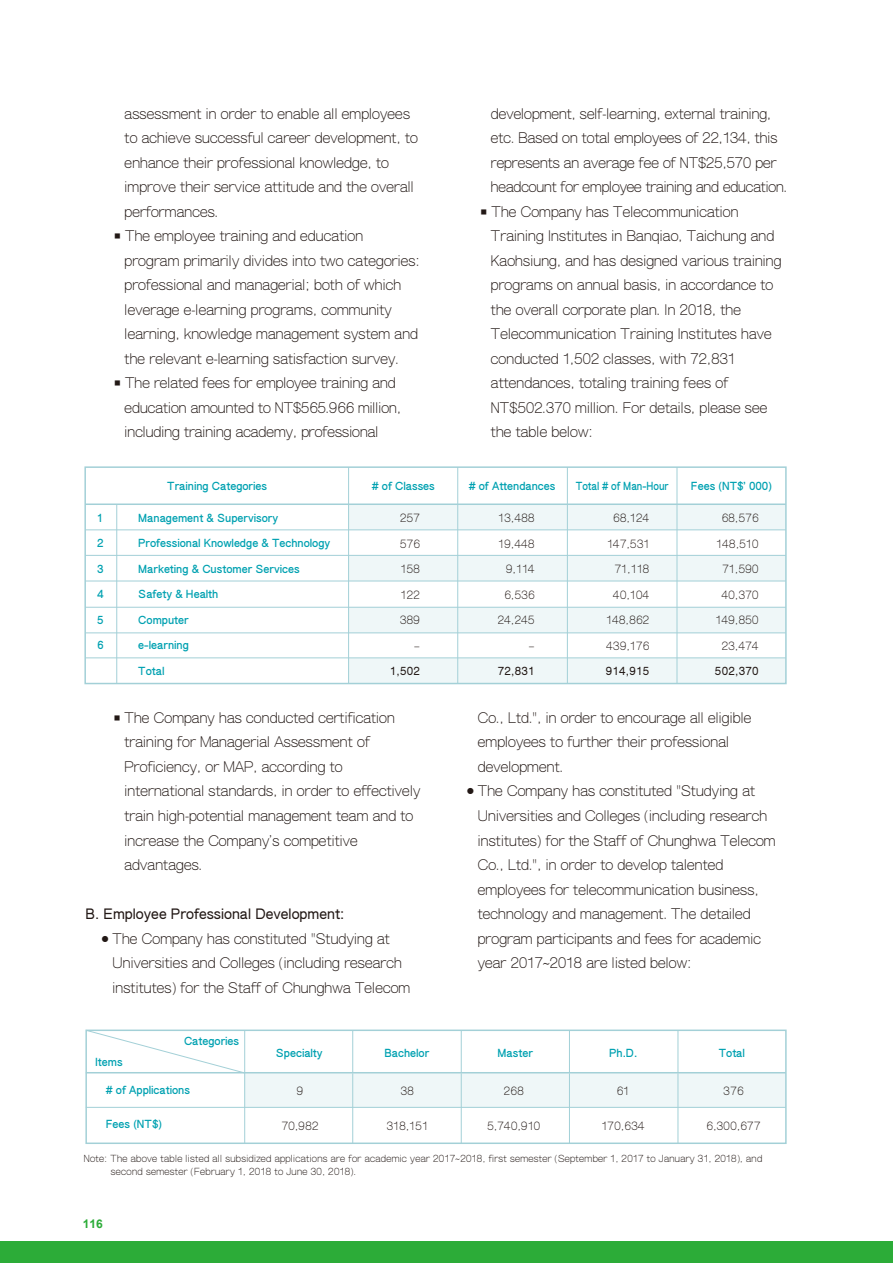
<style>
.page{position:relative;width:893px;height:1263px;background:#fff}
.page>*{position:absolute;margin:0;border:0;box-sizing:border-box;transform-origin:0 0}
.t1{font:300 13.5px/24.6px "AR Gothic 1";color:#221815}
.t2{font:700 13.5px "AR Gothic 1";color:#221815}
.t3{font:700 12px "Arial";color:#2cac38}
.t4{font:800 10.5px "AR Gothic 1";color:#00a1b1}
.t5{font:300 10.5px "AR Gothic 1";letter-spacing:.025em;color:#221815}
.t6{font:700 10.5px "AR Gothic 1";letter-spacing:.025em;color:#221815}
.t7{font:800 10.5px "AR Gothic 1";color:#00a1b1;scale:.9 1}
.t8{font:300 10.5px "AR Gothic 1";letter-spacing:.025em;color:#221815;scale:2 1}
.t9{font:300 9px/13.5px "AR Gothic 1";letter-spacing:.02em;color:#221815}
</style>
<div class="page">
<div style="left:245px;top:1073px;width:541px;height:34px;background:#eff7f8"></div>
<hr style="left:244px;top:1073px;width:1px;height:70px;background:#a3d0d7">
<hr style="left:678px;top:1030px;width:1px;height:43px;background:#a3d0d7">
<hr style="left:461px;top:1030px;width:1px;height:43px;background:#a3d0d7">
<hr style="left:352px;top:1030px;width:1px;height:43px;background:#a3d0d7">
<hr style="left:569px;top:1030px;width:1px;height:43px;background:#a3d0d7">
<hr style="left:678px;top:1073px;width:1px;height:71px;background:#a3d0d7">
<hr style="left:352px;top:1073px;width:1px;height:71px;background:#a3d0d7">
<hr style="left:461px;top:1073px;width:1px;height:71px;background:#a3d0d7">
<hr style="left:569px;top:1073px;width:1px;height:71px;background:#a3d0d7">
<svg style="left:88px;top:1032px;width:158px;height:42px"></svg>
<div style="left:85px;top:1029px;width:702px;height:115px;border:2px solid #a3d0d7"></div>
<hr style="left:86px;top:1107px;width:700px;height:1px;background:#a3d0d7">
<hr style="left:86px;top:1072px;width:700px;height:1px;background:#a3d0d7">
<div style="left:349px;top:504px;width:437px;height:26px;background:#eff7f8"></div>
<div style="left:349px;top:555px;width:437px;height:26px;background:#eff7f8"></div>
<div style="left:349px;top:607px;width:437px;height:26px;background:#eff7f8"></div>
<div style="left:349px;top:658px;width:437px;height:25px;background:#eff7f8"></div>
<hr style="left:85px;top:529px;width:701px;height:1px;background:#a3d0d7">
<hr style="left:85px;top:503px;width:701px;height:2px;background:#a3d0d7">
<hr style="left:85px;top:555px;width:701px;height:1px;background:#a3d0d7">
<hr style="left:85px;top:581px;width:701px;height:1px;background:#a3d0d7">
<hr style="left:85px;top:607px;width:701px;height:1px;background:#a3d0d7">
<hr style="left:85px;top:632px;width:701px;height:1px;background:#a3d0d7">
<hr style="left:85px;top:657px;width:701px;height:1px;background:#a3d0d7">
<div style="left:84px;top:466px;width:703px;height:218px;border:2px solid #a3d0d7"></div>
<hr style="left:348px;top:467px;width:1px;height:216px;background:#a3d0d7">
<hr style="left:677px;top:467px;width:1px;height:216px;background:#a3d0d7">
<hr style="left:567px;top:467px;width:1px;height:216px;background:#a3d0d7">
<hr style="left:457px;top:467px;width:1px;height:216px;background:#a3d0d7">
<hr style="left:116px;top:504px;width:1px;height:179px;background:#a3d0d7">
<div style="left:0;top:1242px;width:893px;height:21px;background:#2cac38"></div>
<p class="t1" style="left:125px;top:102px;width:295px">assessment in order to enable all employees to achieve successful career development, to enhance their professional knowledge, to improve their service attitude and the overall performances.</p>
<p class="t1" style="left:125px;top:225px;width:297px;text-indent:-10px"><sup>■</sup> The employee training and education program primarily divides into two categories: professional and managerial; both of which leverage e-learning programs, community learning, knowledge management system and the relevant e-learning satisfaction survey.</p>
<p class="t1" style="left:125px;top:372px;width:278px;text-indent:-10px"><sup>■</sup> The related fees for employee training and education amounted to NT$565.966 million, including training academy, professional</p>
<p class="t1" style="left:491px;top:102px;width:298px">development, self-learning, external training, etc. Based on total employees of 22,134, this represents an average fee of NT$25,570 per headcount for employee training and education.</p>
<p class="t1" style="left:491px;top:200px;width:292px;text-indent:-10px"><sup>■</sup> The Company has Telecommunication Training Institutes in Banqiao, Taichung and Kaohsiung, and has designed various training programs on annual basis, in accordance to the overall corporate plan. In 2018, the Telecommunication Training Institutes have conducted 1,502 classes, with 72,831 attendances, totaling training fees of NT$502.370 million. For details, please see the table below:</p>
<p class="t4" style="left:167px;top:482px;width:101px">Training Categories</p>
<p class="t4" style="left:372px;top:482px;width:65px"># of Classes</p>
<p class="t4" style="left:469px;top:482px;width:88px"># of Attendances</p>
<p class="t7" style="left:576px;top:482px;width:105px">Total # of Man-Hour</p>
<p class="t4" style="left:691px;top:482px;width:83px">Fees (NT$' 000)</p>
<p class="t4" style="left:97px;top:513px;width:7px">1</p>
<p class="t4" style="left:138px;top:513px;width:142px">Management &amp; Supervisory</p>
<p class="t4" style="left:97px;top:539px;width:8px">2</p>
<p class="t4" style="left:138px;top:539px;width:194px">Professional Knowledge &amp; Technology</p>
<p class="t4" style="left:97px;top:564px;width:8px">3</p>
<p class="t4" style="left:138px;top:564px;width:163px">Marketing &amp; Customer Services</p>
<p class="t4" style="left:97px;top:590px;width:8px">4</p>
<p class="t4" style="left:138px;top:590px;width:82px">Safety &amp; Health</p>
<p class="t4" style="left:97px;top:615px;width:8px">5</p>
<p class="t4" style="left:138px;top:615px;width:52px">Computer</p>
<p class="t4" style="left:97px;top:641px;width:8px">6</p>
<p class="t4" style="left:138px;top:641px;width:52px">e-learning</p>
<p class="t4" style="left:138px;top:666px;width:28px">Total</p>
<p class="t5" style="left:400px;top:513px;width:21px">257</p>
<p class="t5" style="left:400px;top:539px;width:21px">576</p>
<p class="t5" style="left:401px;top:564px;width:21px">158</p>
<p class="t5" style="left:401px;top:590px;width:21px">122</p>
<p class="t5" style="left:400px;top:615px;width:21px">389</p>
<p class="t8" style="left:414px;top:641px;width:5px">-</p>
<p class="t6" style="left:390px;top:667px;width:32px">1,502</p>
<p class="t1" style="left:124px;top:707px;width:297px;text-indent:-11px"><sup>■</sup> The Company has conducted certification training for Managerial Assessment of Proficiency, or MAP, according to international standards, in order to effectively train high-potential management team and to increase the Company's competitive advantages.</p>
<p class="t2" style="left:85px;top:908px;width:260px">B. Employee Professional Development:</p>
<p class="t1" style="left:112px;top:927px;width:300px;text-indent:-11px"><sup>●</sup> The Company has constituted "Studying at<br>Universities and Colleges (including research institutes) for the Staff of Chunghwa Telecom</p>
<p class="t5" style="left:499px;top:513px;width:38px">13,488</p>
<p class="t5" style="left:499px;top:539px;width:38px">19,448</p>
<p class="t5" style="left:506px;top:564px;width:30px">9,114</p>
<p class="t5" style="left:505px;top:590px;width:32px">6,536</p>
<p class="t5" style="left:498px;top:615px;width:38px">24,245</p>
<p class="t8" style="left:528px;top:641px;width:5px">-</p>
<p class="t6" style="left:498px;top:667px;width:38px">72,831</p>
<p class="t5" style="left:613px;top:513px;width:38px">68,124</p>
<p class="t5" style="left:607px;top:539px;width:44px">147,531</p>
<p class="t5" style="left:615px;top:564px;width:36px">71,118</p>
<p class="t5" style="left:613px;top:590px;width:38px">40,104</p>
<p class="t5" style="left:607px;top:615px;width:44px">148,862</p>
<p class="t5" style="left:607px;top:641px;width:44px">439,176</p>
<p class="t6" style="left:606px;top:667px;width:45px">914,915</p>
<p class="t5" style="left:722px;top:513px;width:38px">68,576</p>
<p class="t5" style="left:717px;top:539px;width:44px">148,510</p>
<p class="t5" style="left:722px;top:564px;width:38px">71,590</p>
<p class="t5" style="left:722px;top:590px;width:38px">40,370</p>
<p class="t5" style="left:716px;top:615px;width:44px">149,850</p>
<p class="t5" style="left:722px;top:641px;width:38px">23,474</p>
<p class="t6" style="left:715px;top:667px;width:45px">502,370</p>
<p class="t1" style="left:478px;top:707px;width:275px">Co., Ltd.", in order to encourage all eligible employees to further their professional development.</p>
<p class="t1" style="left:478px;top:780px;width:300px;text-indent:-11px"><sup>●</sup> The Company has constituted "Studying at Universities and Colleges (including research institutes) for the Staff of Chunghwa Telecom Co., Ltd.", in order to develop talented employees for telecommunication business, technology and management. The detailed program participants and fees for academic year 2017~2018 are listed below:</p>
<p class="t4" style="left:95px;top:1057px;width:29px">Items</p>
<p class="t4" style="left:184px;top:1036px;width:57px">Categories</p>
<p class="t4" style="left:276px;top:1048px;width:48px">Specialty</p>
<p class="t4" style="left:384px;top:1048px;width:46px">Bachelor</p>
<p class="t4" style="left:498px;top:1048px;width:37px">Master</p>
<p class="t4" style="left:609px;top:1048px;width:30px">Ph.D.</p>
<p class="t4" style="left:719px;top:1048px;width:28px">Total</p>
<p class="t4" style="left:106px;top:1085px;width:86px"># of Applications</p>
<p class="t4" style="left:106px;top:1119px;width:58px">Fees (NT$)</p>
<p class="t5" style="left:297px;top:1086px;width:8px">9</p>
<p class="t5" style="left:401px;top:1086px;width:15px">38</p>
<p class="t5" style="left:504px;top:1086px;width:21px">268</p>
<p class="t5" style="left:617px;top:1086px;width:14px">61</p>
<p class="t5" style="left:724px;top:1086px;width:21px">376</p>
<p class="t5" style="left:282px;top:1121px;width:38px">70,982</p>
<p class="t5" style="left:387px;top:1121px;width:43px">318,151</p>
<p class="t5" style="left:487px;top:1121px;width:55px">5,740,910</p>
<p class="t5" style="left:602px;top:1121px;width:44px">170,634</p>
<p class="t5" style="left:707px;top:1121px;width:55px">6,300,677</p>
<p class="t9" style="left:111px;top:1152px;width:653px;text-indent:-27px">Note: The above table listed all subsidized applications are for academic year 2017~2018, first semester (September 1, 2017 to January 31, 2018), and second semester (February 1, 2018 to June 30, 2018).</p>
<p class="t3" style="left:83px;top:1216px;width:22px">116</p>
</div>
